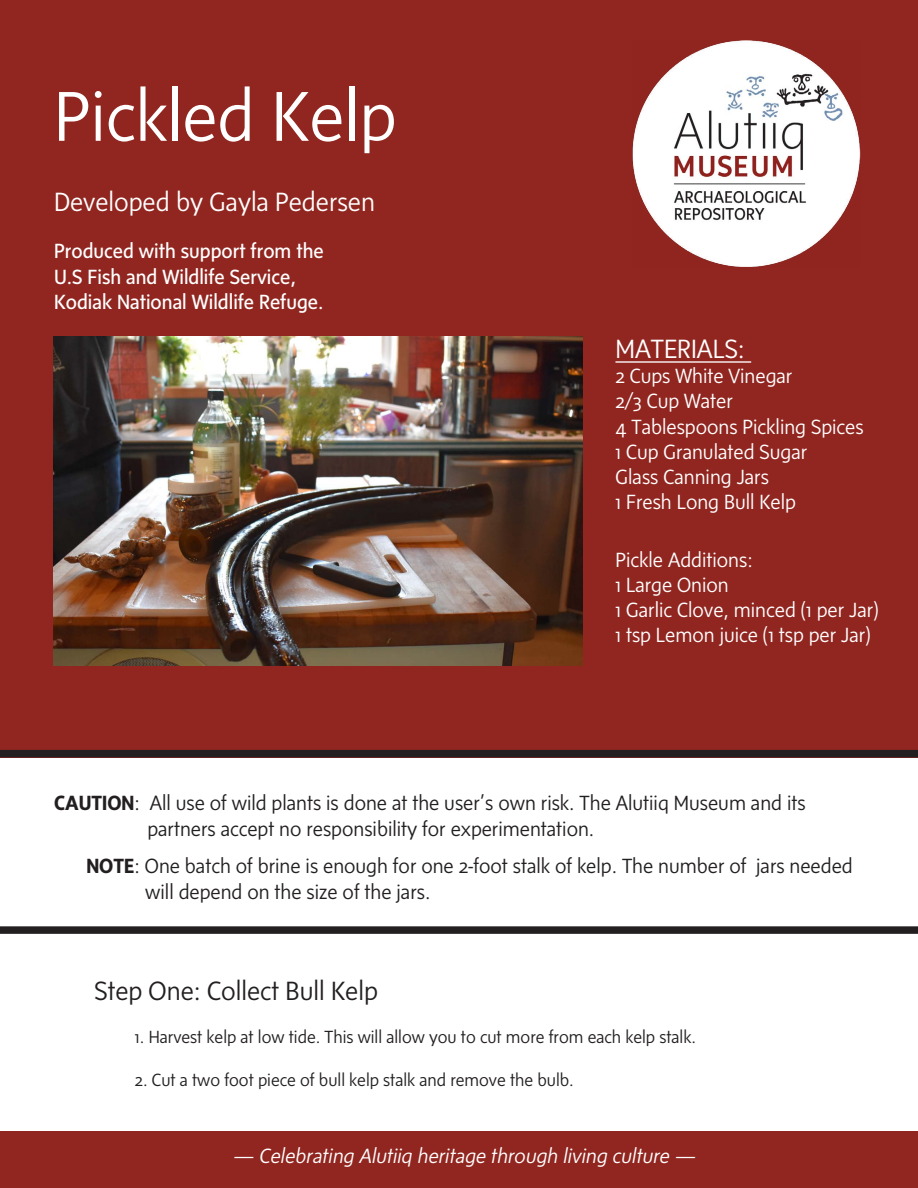
<style>
.page{position:relative;width:918px;height:1188px;background:#fff}
.page>*{position:absolute;margin:0;border:0;box-sizing:border-box;transform-origin:0 0}
.t1{font:300 72px "Sense";color:#fff}
.t2{font:300 27px "Sense";color:#fff}
.t3{font:300 27px "Sense";color:#231f20}
.t4{font:300 21px/25.2px "Sense";color:#231f20}
.t5{font:300 21px/25.2px "Sense";color:#fff}
.t6{font:21px/25.2px "Sense";color:#fff}
.t7{font:italic 300 21px "Sense";color:#fff}
.t8{font:300 18px "Sense";color:#231f20}
.s1{font-weight:700}
</style>
<div class="page">
<div style="left:0;top:0;width:918px;height:757px;background:#912620"></div>
<img style="left:633px;top:41px;width:227px;height:226px">
<hr style="left:615px;top:361px;width:136px;height:2px;background:#fff">
<img style="left:53px;top:336px;width:529px;height:329px">
<div style="left:0;top:926px;width:918px;height:8px;background:#231f20"></div>
<div style="left:0;top:750px;width:918px;height:7px;background:#231f20"></div>
<div style="left:0;top:1131px;width:918px;height:57px;background:#912620"></div>
<h1 class="t1" style="left:54px;top:75px;width:344px">Pickled Kelp</h1>
<p class="t2" style="left:54px;top:187px;width:323px">Developed by Gayla Pedersen</p>
<p class="t6" style="left:54px;top:238px;width:271px">Produced with support from the<br>U.S Fish and Wildlife Service,<br>Kodiak National Wildlife Refuge.</p>
<p class="t2" style="left:615px;top:333px;width:131px">MATERIALS:</p>
<p class="t5" style="left:615px;top:363px;width:250px">2 Cups White Vinegar<br>2/3 Cup Water<br>4 Tablespoons Pickling Spices<br>1 Cup Granulated Sugar<br>Glass Canning Jars<br>1 Fresh Long Bull Kelp</p>
<p class="t5" style="left:615px;top:547px;width:265px">Pickle Additions:<br>1 Large Onion<br>1 Garlic Clove, minced (1 per Jar)<br>1 tsp Lemon juice (1 tsp per Jar)</p>
<p class="t4" style="left:147px;top:790px;width:660px;text-indent:-93px"><span class="s1">CAUTION</span>: All use of wild plants is done at the user’s own risk. The Alutiiq Museum and its partners accept no responsibility for experimentation.</p>
<p class="t4" style="left:145px;top:853px;width:709px;text-indent:-59px"><span class="s1">NOTE</span>: One batch of brine is enough for one 2-foot stalk of kelp. The number of jars needed will depend on the size of the jars.</p>
<p class="t3" style="left:94px;top:975px;width:285px">Step One: Collect Bull Kelp</p>
<p class="t8" style="left:135px;top:1027px;width:563px">1. Harvest kelp at low tide. This will allow you to cut more from each kelp stalk.</p>
<p class="t8" style="left:135px;top:1070px;width:440px">2. Cut a two foot piece of bull kelp stalk and remove the bulb.</p>
<p class="t7" style="left:232px;top:1144px;width:465px">— Celebrating Alutiiq heritage through living culture —</p>
</div>
